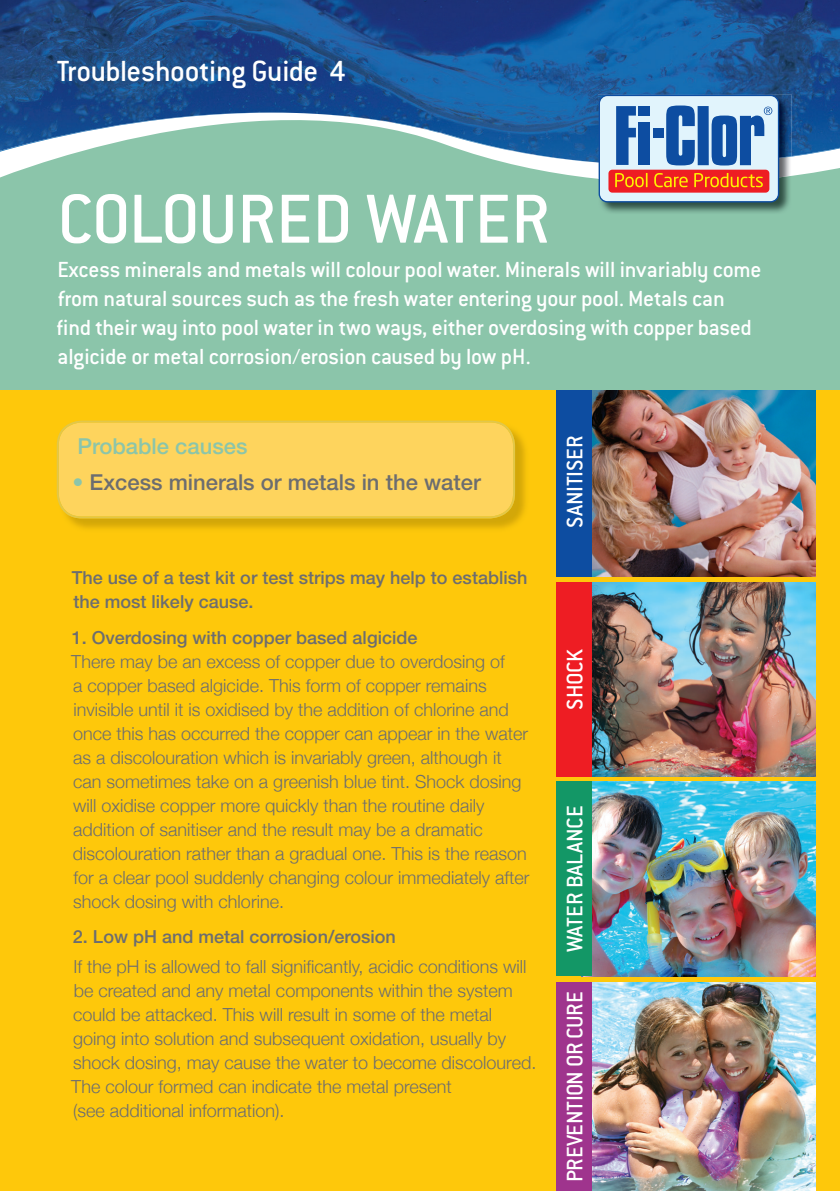
<style>
.page{position:relative;width:840px;height:1191px;background:#fff}
.page>*{position:absolute;margin:0;border:0;box-sizing:border-box;transform-origin:0 0}
.t1{font:500 76px "Conduit ITC";letter-spacing:-.015em;color:#fff}
.t2{font:500 32px "Conduit ITC";letter-spacing:-.015em;color:#fff}
.t3{font:500 24.6px "Conduit ITC";letter-spacing:-.01em;color:#fff}
.t4{font:500 24px/28.8px "Conduit OSITC";letter-spacing:-.015em;color:#fff}
.t5{font:500 22px "Helvetica Neue";color:#6c6d70}
.t6{font:500 22px "Helvetica Neue";color:#8bc5aa}
.t7{font:300 18px/24px "Helvetica Neue";color:#6c6d70}
.t8{font:500 18px/24px "Helvetica Neue";color:#6c6d70}
.s1{color:#8bc5aa}
</style>
<div class="page">
<div style="left:0;top:387px;width:839px;height:804px;background:#fec80b"></div>
<img style="left:591px;top:390px;width:223px;height:186px">
<img style="left:591px;top:582px;width:223px;height:194px">
<img style="left:591px;top:781px;width:223px;height:195px">
<img style="left:591px;top:983px;width:223px;height:208px">
<div style="left:556px;top:387px;width:35px;height:189px;background:#0d4da1"></div>
<div style="left:556px;top:582px;width:35px;height:194px;background:#ee1d23"></div>
<div style="left:556px;top:781px;width:35px;height:195px;background:#139766"></div>
<div style="left:556px;top:983px;width:35px;height:208px;background:#9f348d"></div>
<div style="left:0;top:92px;width:839px;height:298px;background:#8bc5aa"></div>
<img style="left:0;top:0;width:839px;height:95px">
<img style="left:67px;top:431px;width:459px;height:98px">
<div style="left:57px;top:420px;width:457px;height:98px;background:#fed45d"></div>
<img style="left:601px;top:202px;width:188px;height:11px">
<svg style="left:0;top:95px;width:839px;height:107px"></svg>
<h2 class="t2" style="left:57px;top:52px;width:290px">Troubleshooting Guide 4</h2>
<h1 class="t1" style="left:58px;top:173px;width:493px">COLOURED WATER</h1>
<p class="t4" style="left:57px;top:254px;width:706px">Excess minerals and metals will colour pool water. Minerals will invariably come from natural sources such as the fresh water entering your pool. Metals can find their way into pool water in two ways, either overdosing with copper based algicide or metal corrosion/erosion caused by low pH.</p>
<p class="t6" style="left:77px;top:433px;width:171px">Probable causes</p>
<p class="t5" style="left:72px;top:468px;width:409px"><span class="s1">•</span> Excess minerals or metals in the water</p>
<p class="t8" style="left:72px;top:565px;width:457px">The use of a test kit or test strips may help to establish the most likely cause.</p>
<p class="t8" style="left:72px;top:625px;width:347px">1. Overdosing with copper based algicide</p>
<p class="t7" style="left:71px;top:648px;width:459px">There may be an excess of copper due to overdosing of<br>a copper based algicide. This form of copper remains invisible until it is oxidised by the addition of chlorine and once this has occurred the copper can appear in the water as a discolouration which is invariably green, although it can sometimes take on a greenish blue tint. Shock dosing will oxidise copper more quickly than the routine daily addition of sanitiser and the result may be a dramatic discolouration rather than a gradual one. This is the reason for a clear pool suddenly changing colour immediately after shock dosing with chlorine.</p>
<p class="t8" style="left:73px;top:924px;width:324px">2. Low pH and metal corrosion/erosion</p>
<p class="t7" style="left:71px;top:953px;width:466px">If the pH is allowed to fall significantly, acidic conditions will be created and any metal components within the system could be attacked. This will result in some of the metal going into solution and subsequent oxidation, usually by shock dosing, may cause the water to become discoloured.<br>The colour formed can indicate the metal present<br>(see additional information).</p>
<h3 class="t3" style="left:559px;top:527px;width:93px;rotate:-90deg">SANITISER</h3>
<h3 class="t3" style="left:559px;top:709px;width:62px;rotate:-90deg">SHOCK</h3>
<h3 class="t3" style="left:559px;top:952px;width:148px;rotate:-90deg">WATER BALANCE</h3>
<h3 class="t3" style="left:559px;top:1182px;width:192px;rotate:-90deg">PREVENTION OR CURE</h3>
</div>
